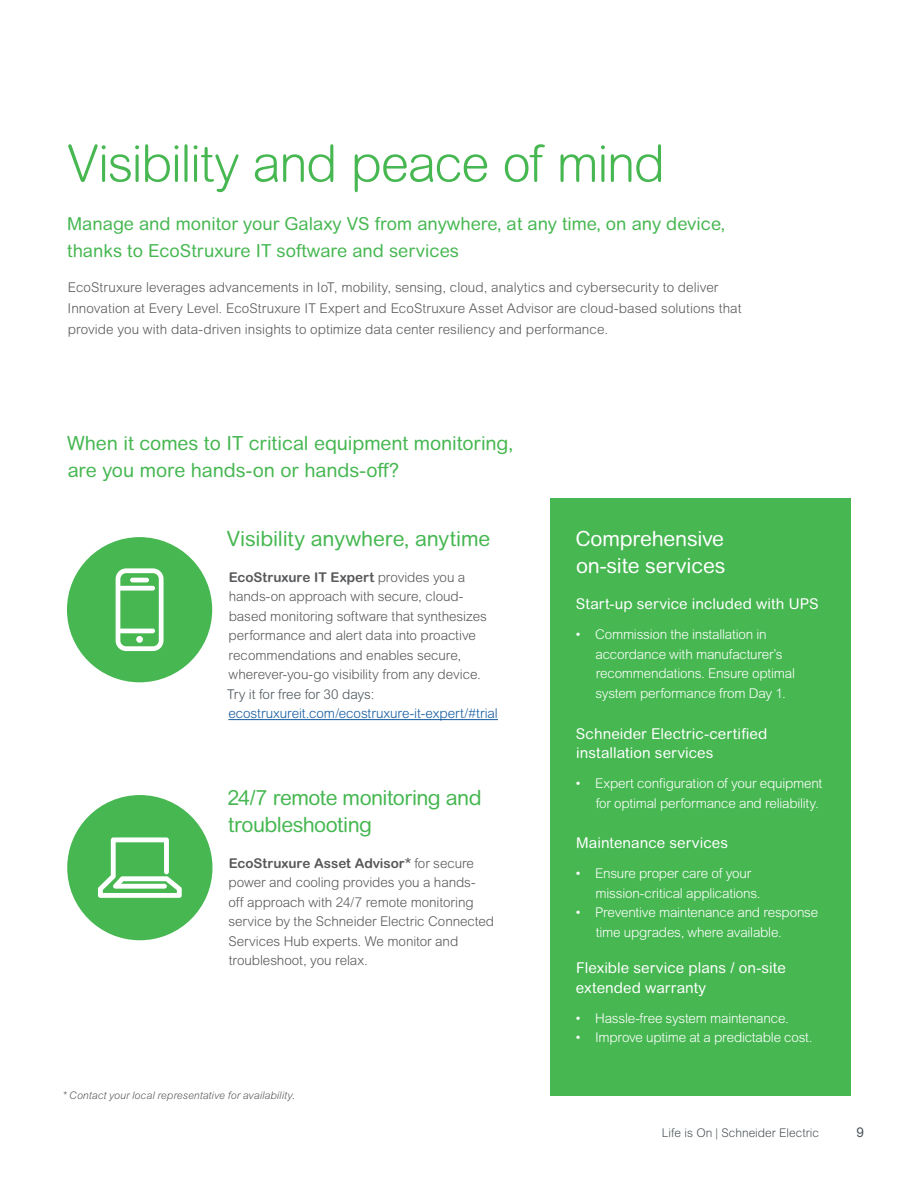
<style>
.page{position:relative;width:918px;height:1188px;background:#fff}
.page>*{position:absolute;margin:0;border:0;box-sizing:border-box;transform-origin:0 0}
.t1{font:300 51px "Arial Rounded MT Pro";letter-spacing:-.03em;color:#46b751}
.t2{font:21px/27px "Arial Rounded MT Pro";letter-spacing:-.02em;color:#46b751}
.t3{font:21px/27px "Arial Rounded MT Pro";letter-spacing:-.01em;color:#fff}
.t4{font:19.5px/27px "Arial Rounded MT Pro";letter-spacing:-.005em;color:#46b751}
.t5{font:18px/27px "Arial Rounded MT Pro";color:#46b751}
.t6{font:15px/19.5px "Arial Rounded MT Pro";letter-spacing:.005em;color:#fff}
.t7{font:300 13.5px/19.5px "Arial Rounded MT Std";color:#58595b}
.t8{font:300 13.5px/19.5px "Arial Rounded MT Std";letter-spacing:-.015em;color:#fff}
.t9{font:300 13.5px "Arial Rounded MT Std";letter-spacing:-.005em;color:#155ba0}
.t10{font:300 13.5px "Arial Rounded MT Std";letter-spacing:-.005em;color:#4d555b}
.t11{font:13.5px "Arial";color:#4d555b}
.t12{font:300 12px "Arial Rounded MT Std";color:#4d555b}
.t13{font:italic 300 10.5px "Arial MT Std";letter-spacing:.005em;color:#58595b}
.s1{font-weight:700}
</style>
<div class="page">
<div style="left:550px;top:498px;width:300px;height:598px;background:#46b751"></div>
<hr style="left:228px;top:719px;width:270px;height:1px;background:#155ba0">
<div style="left:67px;top:795px;width:145px;height:145px;background:#46b751;border-radius:50%"></div>
<div style="left:67px;top:537px;width:145px;height:145px;background:#46b751;border-radius:50%"></div>
<svg style="left:116px;top:568px;width:48px;height:83px"></svg>
<hr style="left:130px;top:578px;width:19px;height:4px;background:#fff;border-radius:2px">
<svg style="left:98px;top:837px;width:84px;height:61px"></svg>
<h1 class="t1" style="left:67px;top:134px;width:599px">Visibility and peace of mind</h1>
<h3 class="t5" style="left:67px;top:210px;width:659px">Manage and monitor your Galaxy VS from anywhere, at any time, on any device, thanks to EcoStruxure IT software and services</h3>
<p class="t7" style="left:68px;top:277px;width:675px;line-height:21px">EcoStruxure leverages advancements in IoT, mobility, sensing, cloud, analytics and cybersecurity to deliver<br>Innovation at Every Level. EcoStruxure IT Expert and EcoStruxure Asset Advisor are cloud-based solutions that provide you with data-driven insights to optimize data center resiliency and performance.</p>
<h3 class="t4" style="left:67px;top:431px;width:448px">When it comes to IT critical equipment monitoring, are you more hands-on or hands-off?</h3>
<h2 class="t2" style="left:227px;top:526px;width:265px">Visibility anywhere, anytime</h2>
<p class="t7" style="left:229px;top:567px;width:260px"><span class="s1">EcoStruxure IT Expert</span> provides you a hands-on approach with secure, cloud&shy;based monitoring software that synthesizes performance and alert data into proactive recommendations and enables secure, wherever-you-go visibility from any device.</p>
<p class="t10" style="left:227px;top:686px;width:149px">Try it for free for 30 days:</p>
<p class="t9" style="left:228px;top:706px;width:271px">ecostruxureit.com/ecostruxure-it-expert/#trial</p>
<h2 class="t2" style="left:227px;top:784px;width:256px">24/7 remote monitoring and troubleshooting</h2>
<p class="t7" style="left:228px;top:853px;width:267px"><span class="s1">EcoStruxure Asset Advisor*</span> for secure power and cooling provides you a hands-<br>off approach with 24/7 remote monitoring service by the Schneider Electric Connected Services Hub experts. We monitor and troubleshoot, you relax.</p>
<p class="t13" style="left:63px;top:1089px;width:234px">* Contact your local representative for availability.</p>
<h2 class="t3" style="left:576px;top:526px;width:151px">Comprehensive on-site services</h2>
<p class="t6" style="left:576px;top:595px;width:244px">Start-up service included with UPS</p>
<p class="t8" style="left:595px;top:625px;width:201px;text-indent:-20px">• Commission the installation in accordance with manufacturer’s recommendations. Ensure optimal system performance from Day 1.</p>
<p class="t6" style="left:576px;top:724px;width:193px">Schneider Electric-certified installation services</p>
<p class="t8" style="left:576px;top:774px;width:248px;text-align:right">• Expert configuration of your equipment for optimal performance and reliability.</p>
<p class="t6" style="left:576px;top:834px;width:153px">Maintenance services</p>
<p class="t8" style="left:596px;top:864px;width:166px;text-indent:-20px">• Ensure proper care of your mission-critical applications.</p>
<p class="t8" style="left:596px;top:903px;width:224px;text-indent:-20px">• Preventive maintenance and response time upgrades, where available.</p>
<p class="t6" style="left:576px;top:959px;width:212px">Flexible service plans / on-site extended warranty</p>
<p class="t8" style="left:576px;top:1008px;width:215px">• Hassle-free system maintenance.</p>
<p class="t8" style="left:576px;top:1028px;width:239px">• Improve uptime at a predictable cost.</p>
<p class="t12" style="left:662px;top:1125px;width:159px">Life is On | Schneider Electric</p>
<p class="t11" style="left:856px;top:1123px;width:9px">9</p>
</div>
